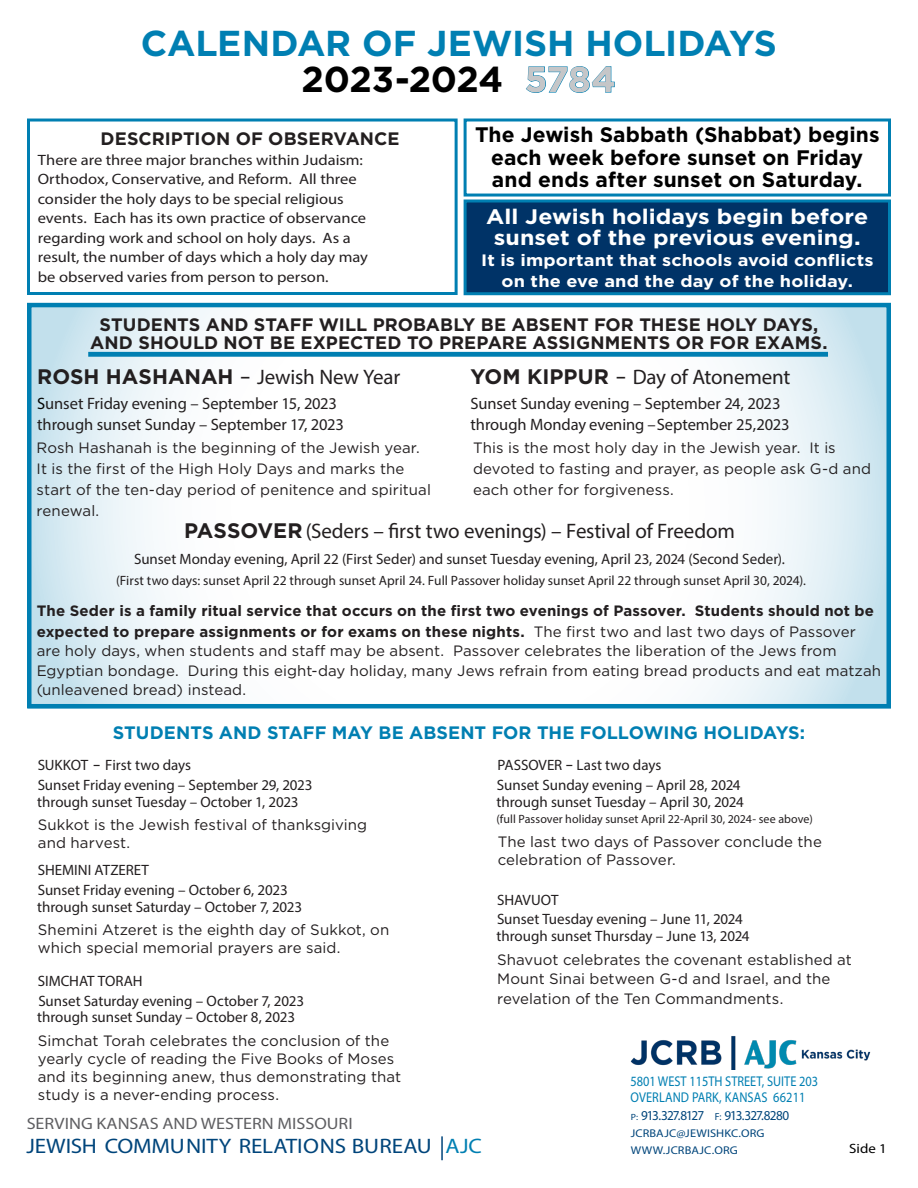
<style>
.page{position:relative;width:918px;height:1188px;background:#fff}
.page>*{position:absolute;margin:0;border:0;box-sizing:border-box;transform-origin:0 0}
.t1{font:700 36px "Gotham";letter-spacing:-.005em;color:#007fb2}
.t2{font:700 36px "Gotham";letter-spacing:-.01em;color:#000}
.t3{font:21px "Myriad Pro";letter-spacing:-.01em;color:#231f20}
.t4{font:700 21px "Gotham";letter-spacing:.005em;color:#000}
.t5{font:700 21px "Gotham";color:#fff;scale:1.1 1}
.t6{font:21px "Myriad Pro";letter-spacing:-.005em;color:#00457b;scale:1.1 1}
.t7{font:21px "Myriad Pro";color:#007fb2;scale:1.1 1}
.t8{font:700 18px "Gotham";letter-spacing:.005em;color:#231f20}
.t9{font:700 18px "Gotham";color:#007fb2}
.t10{font:16.5px "Myriad Pro";letter-spacing:-.005em;color:#231f20}
.t11{font:700 16.5px "Gotham";letter-spacing:.01em;color:#fff;scale:1.1 1}
.t12{font:16.5px "Myriad Pro";color:#5f5f62;scale:1.1 1}
.high_holy_days_description{font:15px/21px "Gotham";letter-spacing:.005em;color:#231f20}
.t13{font:15px "Myriad Pro";color:#231f20}
.t14{font:15px/19.5px "Myriad Pro";color:#231f20;scale:1.1 1}
.description_paragraph_style{font:15px "Gotham";letter-spacing:.005em;color:#231f20}
.high_holy_days_description-2{font:700 15px "Gotham";letter-spacing:.01em;color:#231f20}
.t15{font:14.1px "Myriad Pro";color:#007fb2;scale:.87 1}
.t16{font:13.65px "Myriad Pro";letter-spacing:-.065em;color:#00457b;scale:.96 1}
.t17{font:13.5px "Myriad Pro";color:#231f20}
.t18{font:13.5px "Myriad Pro";color:#000;scale:1.1 1}
.t19{font:12px "Myriad Pro";letter-spacing:.005em;color:#231f20}
.t20{font:11.25px "Myriad Pro";letter-spacing:.015em;color:#00457b;scale:1.1 1}
.s1{color:#007fb2}
.s2{font-family:"Gotham";font-weight:700}
.s3{font-family:"Gotham"}
.s4{color:#040503}
.s5{font-weight:700}
.s6{font-style:inherit}
.s7{font-size:9px}
.s8{font-size:10.2px}
</style>
<div class="page">
<div style="left:27px;top:119px;width:431px;height:176px;border:3px solid #007fb2"></div>
<div style="left:464px;top:200px;width:427px;height:95px;background:#003367;border:3px solid #007fb2"></div>
<svg style="left:29px;top:304px;width:862px;height:404px"></svg>
<div style="left:464px;top:119px;width:427px;height:78px;background:#fff;border:3px solid #007fb2"></div>
<svg style="left:88px;top:352px;width:740px;height:5px;background:#0e85b6"></svg>
<img style="left:630px;top:1036px;width:241px;height:34px">
<hr style="left:441px;top:1136px;width:2px;height:24px;background:#00457b">
<p class="t1" style="left:141px;top:19px;width:638px">CALENDAR OF JEWISH HOLIDAYS</p>
<p class="t2" style="left:302px;top:55px;width:316px">2023-2024 <span class="s1">5784</span></p>
<p class="t8" style="left:101px;top:127px;width:300px">DESCRIPTION OF OBSERVANCE</p>
<p class="t14" style="left:38px;top:150px;width:297px">There are three major branches within Judaism:</p>
<p class="t14" style="left:38px;top:169px;width:300px">Orthodox, Conservative, and Reform. All three consider the holy days to be special religious events. Each has its own practice of observance regarding work and school on holy days. As a</p>
<p class="t14" style="left:38px;top:247px;width:302px">result, the number of days which a holy day may be observed varies from person to person.</p>
<p class="t8" style="left:100px;top:312px;width:720px">STUDENTS AND STAFF WILL PROBABLY BE ABSENT FOR THESE HOLY DAYS,</p>
<p class="t8" style="left:90px;top:330px;width:739px">AND SHOULD NOT BE EXPECTED TO PREPARE ASSIGNMENTS OR FOR EXAMS.</p>
<p class="t3" style="left:37px;top:364px;width:364px"><span class="s2">ROSH HASHANAH</span> <span class="s3">–</span> Jewish New Year</p>
<p class="t10" style="left:37px;top:393px;width:301px"><span class="s4">S</span>unset Friday evening – September 15, 2023</p>
<p class="t10" style="left:37px;top:414px;width:308px">through sunset Sunday – September 17, 2023</p>
<p class="t4" style="left:475px;top:121px;width:406px">The Jewish Sabbath (Shabbat) begins</p>
<p class="t4" style="left:491px;top:143px;width:373px">each week before sunset on Friday</p>
<p class="t4" style="left:492px;top:166px;width:372px">and ends after sunset on Saturday.</p>
<p class="t5" style="left:486px;top:202px;width:349px">All Jewish holidays begin before</p>
<p class="t5" style="left:494px;top:223px;width:335px">sunset of the previous evening.</p>
<p class="t11" style="left:481px;top:249px;width:358px">It is important that schools avoid conflicts</p>
<p class="t11" style="left:502px;top:270px;width:321px">on the eve and the day of the holiday.</p>
<p class="t3" style="left:471px;top:364px;width:321px"><span class="s2">YOM KIPPUR</span> <span class="s3">–</span> Day of Atonement</p>
<p class="t10" style="left:471px;top:393px;width:311px">Sunset Sunday evening – September 24, 2023</p>
<p class="t10" style="left:471px;top:414px;width:320px">through Monday evening – September 25, 2023</p>
<p class="high_holy_days_description" style="left:473px;top:437px;width:399px">This is the most holy day in the Jewish year. It is devoted to fasting and prayer, as people ask G-d and each other for forgiveness.</p>
<p class="high_holy_days_description" style="left:37px;top:437px;width:385px">Rosh Hashanah is the beginning of the Jewish year.</p>
<p class="high_holy_days_description" style="left:37px;top:458px;width:369px">It is the first of the High Holy Days and marks the</p>
<p class="high_holy_days_description" style="left:37px;top:479px;width:396px">start of the ten-day period of penitence and spiritual renewal.</p>
<p class="t3" style="left:184px;top:518px;width:552px"><span class="s2">PASSOVER</span> (Seders – first two evenings) – Festival of Freedom</p>
<p class="t13" style="left:134px;top:550px;width:652px">Sunset Monday evening, April 22 (First Seder) and sunset Tuesday evening, April 23, 2024 (Second Seder).</p>
<p class="t17" style="left:116px;top:573px;width:691px">(First two days: sunset April 22 through sunset April 24. Full Passover holiday sunset April 22 through sunset April 30, 2024).</p>
<p class="high_holy_days_description-2" style="left:37px;top:601px;width:839px">The Seder is a family ritual service that occurs on the first two evenings of Passover. Students should not be</p>
<p class="high_holy_days_description" style="left:37px;top:621px;width:846px;line-height:19.5px"><span class="s5">expected to prepare assignments or for exams on these nights.</span> The first two and last two days of Passover are holy days, when students and staff may be absent. Passover celebrates the liberation of the Jews from Egyptian bondage. During this eight-day holiday, many Jews refrain from eating bread products and eat matzah (unleavened bread) instead.</p>
<p class="t9" style="left:113px;top:720px;width:694px">STUDENTS AND STAFF MAY BE ABSENT FOR THE FOLLOWING HOLIDAYS:</p>
<p class="t13" style="left:38px;top:756px;width:155px"><span class="s6">SUKKOT</span> <span class="s3">–</span> First two days</p>
<p class="t13" style="left:497px;top:756px;width:165px">PASSOVER <span class="s3">–</span> Last two days</p>
<p class="t13" style="left:497px;top:775px;width:245px">Sunset Sunday evening – April 28, 2024</p>
<p class="t13" style="left:497px;top:793px;width:249px">through sunset Tuesday – April 30, 2024</p>
<p class="t19" style="left:497px;top:811px;width:318px">(full Passover holiday sunset April 22-April 30, 2024- see above)</p>
<p class="description_paragraph_style" style="left:498px;top:832px;width:326px">The last two days of Passover conclude the</p>
<p class="description_paragraph_style" style="left:498px;top:851px;width:180px">celebration of Passover.</p>
<p class="t13" style="left:38px;top:775px;width:276px">Sunset Friday evening – September 29, 2023</p>
<p class="t13" style="left:37px;top:792px;width:263px">through sunset Tuesday – October 1, 2023</p>
<p class="high_holy_days_description" style="left:38px;top:814px;width:331px">Sukkot is the Jewish festival of thanksgiving</p>
<p class="high_holy_days_description" style="left:38px;top:832px;width:94px">and harvest.</p>
<p class="t13" style="left:38px;top:861px;width:113px">SHEMINI ATZERET</p>
<p class="t13" style="left:38px;top:880px;width:252px">Sunset Friday evening – October 6, 2023</p>
<p class="t13" style="left:37px;top:897px;width:267px">through sunset Saturday – October 7, 2023</p>
<p class="high_holy_days_description" style="left:38px;top:921px;width:353px;line-height:17.2px">Shemini Atzeret is the eighth day of Sukkot, on which special memorial prayers are said.</p>
<p class="t13" style="left:38px;top:972px;width:106px">SIMCHAT TORAH</p>
<p class="t13" style="left:38px;top:992px;width:267px">Sunset Saturday evening – October 7, 2023</p>
<p class="t13" style="left:37px;top:1008px;width:259px">through sunset Sunday – October 8, 2023</p>
<p class="high_holy_days_description" style="left:38px;top:1030px;width:353px">Simchat Torah celebrates the conclusion of the</p>
<p class="high_holy_days_description" style="left:38px;top:1050px;width:365px;line-height:18px">yearly cycle of reading the Five Books of Moses and its beginning anew, thus demonstrating that</p>
<p class="high_holy_days_description" style="left:38px;top:1084px;width:243px">study is a never-ending process.</p>
<p class="t13" style="left:497px;top:890px;width:63px">SHAVUOT</p>
<p class="t13" style="left:497px;top:910px;width:247px">Sunset Tuesday evening – June 11, 2024</p>
<p class="t13" style="left:497px;top:927px;width:255px">through sunset Thursday – June 13, 2024</p>
<p class="description_paragraph_style" style="left:497px;top:950px;width:356px">Shavuot celebrates the covenant established at</p>
<p class="description_paragraph_style" style="left:497px;top:969px;width:335px">Mount Sinai between G-d and Israel, and the</p>
<p class="description_paragraph_style" style="left:497px;top:989px;width:288px">revelation of the Ten Commandments.</p>
<p class="t15" style="left:630px;top:1072px;width:217px">5801 WEST 115TH STREET, SUITE 203</p>
<p class="t15" style="left:630px;top:1089px;width:203px">OVERLAND PARK, KANSAS 66211</p>
<p class="t16" style="left:631px;top:1107px;width:166px"><span class="s7">P:</span> 913.327.8127 <span class="s8">F:</span> 913.327.8280</p>
<p class="t12" style="left:27px;top:1113px;width:298px">SERVING KANSAS AND WESTERN MISSOURI</p>
<p class="t20" style="left:631px;top:1126px;width:123px">JCRBAJC@JEWISHKC.ORG</p>
<p class="t6" style="left:26px;top:1133px;width:370px">JEWISH COMMUNITY RELATIONS BUREAU</p>
<p class="t7" style="left:446px;top:1133px;width:35px">AJC</p>
<p class="t18" style="left:849px;top:1141px;width:35px">Side 1</p>
<p class="t20" style="left:631px;top:1143px;width:99px">WWW.JCRBAJC.ORG</p>
</div>
